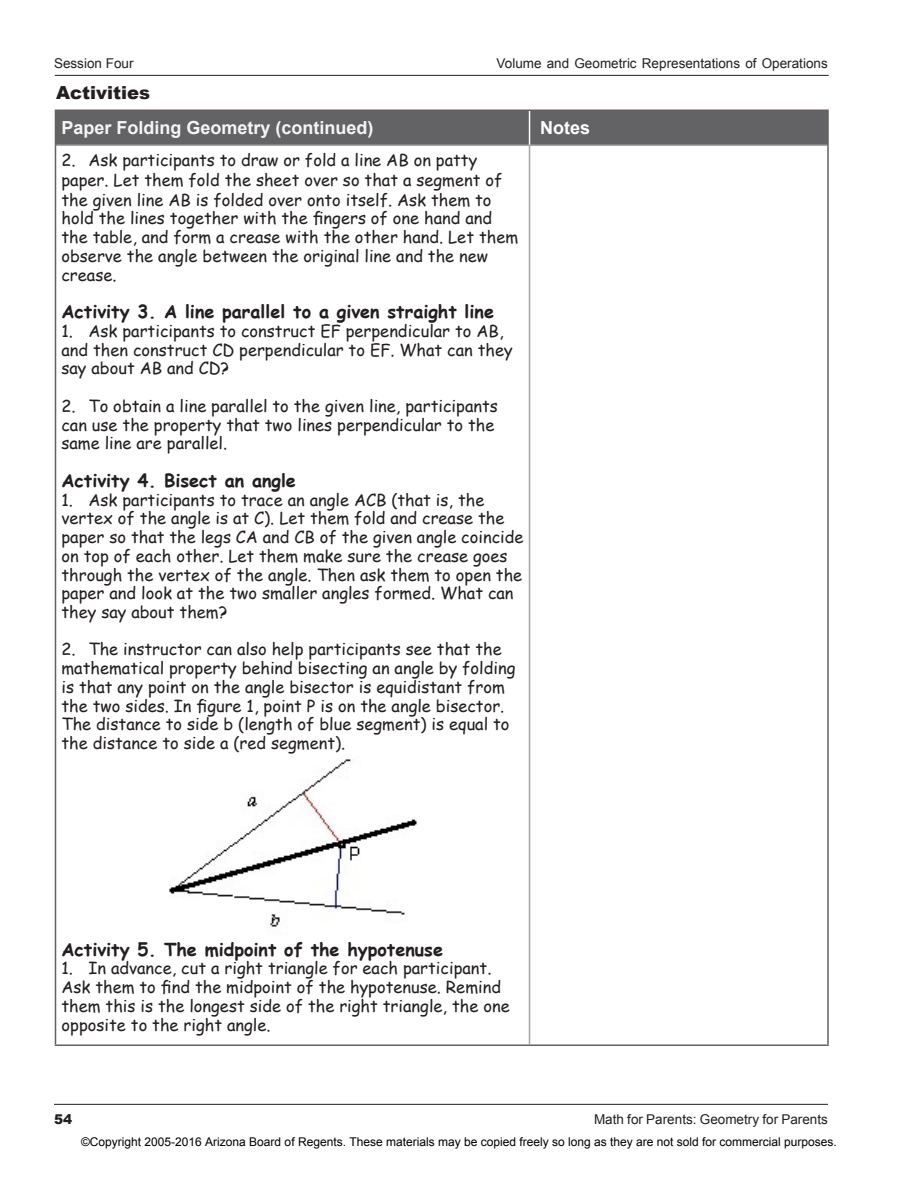
<style>
.page{position:relative;width:918px;height:1188px;background:#fff}
.page>*{position:absolute;margin:0;border:0;box-sizing:border-box;transform-origin:0 0}
.t1{font:700 18px "Comic Sans MS";color:#231f20}
.t2{font:700 18px "Arial";color:#f4f5f5}
.t3{font:900 18px "Arial";color:#231f20}
.t4{font:700 18px "Arial";color:#fff}
.t5{font:16.5px/18.8px "Comic Sans MS";color:#231f20}
.t6{font:13.5px "Arial";color:#231f20}
.t7{font:900 13.5px "Arial";color:#231f20}
.t8{font:12px "Arial";color:#000}
</style>
<div class="page">
<hr style="left:55px;top:75px;width:774px;height:1px;background:#231f20">
<hr style="left:54px;top:1104px;width:774px;height:1px;background:#231f20">
<hr style="left:529px;top:144px;width:1px;height:900px;background:#a5a6aa">
<div style="left:56px;top:111px;width:771px;height:35px;background:#636366"></div>
<hr style="left:55px;top:145px;width:1px;height:899px;background:#675f5d">
<hr style="left:827px;top:145px;width:2px;height:899px;background:#675f5d">
<hr style="left:55px;top:109px;width:475px;height:2px;background:#675f5d">
<hr style="left:55px;top:111px;width:1px;height:34px;background:#675f5d">
<hr style="left:530px;top:109px;width:299px;height:2px;background:#675f5d">
<hr style="left:827px;top:111px;width:2px;height:34px;background:#675f5d">
<hr style="left:55px;top:1044px;width:475px;height:2px;background:#675f5d">
<hr style="left:530px;top:1044px;width:299px;height:2px;background:#675f5d">
<hr style="left:529px;top:111px;width:1px;height:33px;background:#fff">
<img style="left:169px;top:759px;width:248px;height:168px">
<p class="t6" style="left:54px;top:56px;width:81px">Session Four</p>
<p class="t6" style="left:497px;top:56px;width:333px">Volume and Geometric Representations of Operations</p>
<p class="t3" style="left:56px;top:83px;width:95px">Activities</p>
<p class="t2" style="left:61px;top:118px;width:314px">Paper Folding Geometry (continued)</p>
<p class="t4" style="left:540px;top:118px;width:52px">Notes</p>
<p class="t5" style="left:61px;top:150px;width:458px">2. Ask participants to draw or fold a line AB on patty paper. Let them fold the sheet over so that a segment of the given line AB is folded over onto itself. Ask them to hold the lines together with the fingers of one hand and the table, and form a crease with the other hand. Let them observe the angle between the original line and the new crease.</p>
<p class="t1" style="left:61px;top:298px;width:434px">Activity 3. A line parallel to a given straight line</p>
<p class="t5" style="left:61px;top:321px;width:453px">1. Ask participants to construct EF perpendicular to AB, and then construct CD perpendicular to EF. What can they say about AB and CD?</p>
<p class="t5" style="left:61px;top:396px;width:438px">2. To obtain a line parallel to the given line, participants can use the property that two lines perpendicular to the same line are parallel.</p>
<p class="t1" style="left:61px;top:467px;width:236px">Activity 4. Bisect an angle</p>
<p class="t5" style="left:61px;top:489px;width:464px">1. Ask participants to trace an angle ACB (that is, the vertex of the angle is at C). Let them fold and crease the paper so that the legs CA and CB of the given angle coincide on top of each other. Let them make sure the crease goes through the vertex of the angle. Then ask them to open the paper and look at the two smaller angles formed. What can they say about them?</p>
<p class="t5" style="left:61px;top:639px;width:456px">2. The instructor can also help participants see that the mathematical property behind bisecting an angle by folding is that any point on the angle bisector is equidistant from the two sides. In figure 1, point P is on the angle bisector.<br>The distance to side b (length of blue segment) is equal to the distance to side a (red segment).</p>
<p class="t1" style="left:61px;top:936px;width:383px">Activity 5. The midpoint of the hypotenuse</p>
<p class="t5" style="left:61px;top:958px;width:450px">1. In advance, cut a right triangle for each participant.<br>Ask them to find the midpoint of the hypotenuse. Remind them this is the longest side of the right triangle, the one opposite to the right angle.</p>
<p class="t7" style="left:54px;top:1112px;width:20px">54</p>
<p class="t6" style="left:594px;top:1112px;width:235px">Math for Parents: Geometry for Parents</p>
<p class="t8" style="left:81px;top:1134px;width:757px">©Copyright 2005-2016 Arizona Board of Regents. These materials may be copied freely so long as they are not sold for commercial purposes.</p>
</div>
